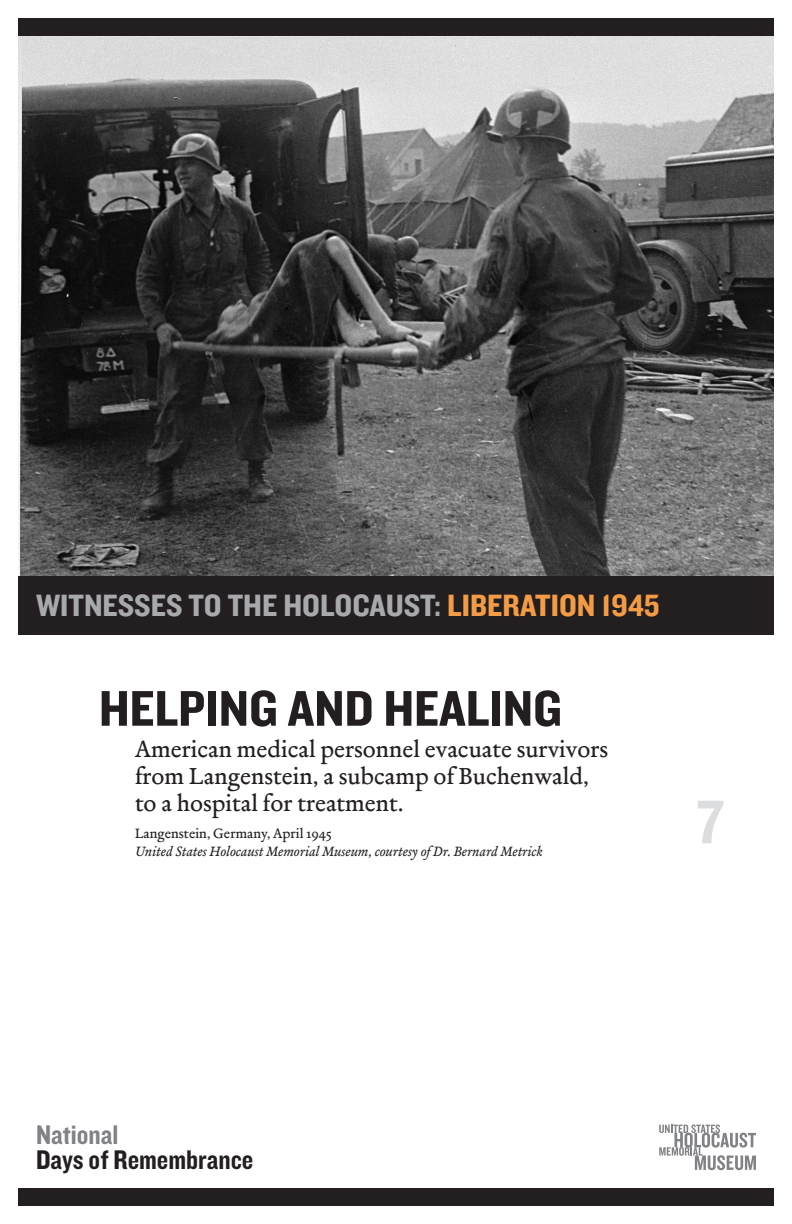
<style>
.page{position:relative;width:792px;height:1224px;background:#fff}
.page>*{position:absolute;margin:0;border:0;box-sizing:border-box;transform-origin:0 0}
.t1{font:64px "Knockout 50 Welterweight";color:#dcdddf}
.t2{font:52px "Knockout 50 Welterweight";color:#231f20;scale:1.07 1}
.t3{font:32px "Knockout 50 Welterweight";color:#a8a9ad;scale:1.07 1}
.t4{font:28px "Knockout 50 Welterweight";color:#231f20}
.t5{font:28px "Knockout 50 Welterweight";color:#808285}
.t6{font:24px/27px "Merlo Roman Osf";color:#231f20}
.t7{font:14px "Merlo Italic Osf";color:#231f20}
.t8{font:14px "Merlo Roman Osf";color:#231f20}
.s1{color:#f39c45}
</style>
<div class="page">
<div style="left:18px;top:1188px;width:756px;height:18px;background:#231f20"></div>
<div style="left:18px;top:18px;width:756px;height:18px;background:#231f20"></div>
<div style="left:18px;top:576px;width:756px;height:59px;background:#231f20"></div>
<svg style="left:659px;top:1124px;width:97px;height:46px"></svg>
<img style="left:18px;top:36px;width:756px;height:540px">
<h3 class="t3" style="left:36px;top:584px;width:584px">WITNESSES TO THE HOLOCAUST: <span class="s1">LIBERATION 1945</span></h3>
<h2 class="t2" style="left:99px;top:674px;width:317px">Helping AND Healin</h2>
<h2 class="t2" style="left:533px;top:674px;width:28px">g</h2>
<p class="t6" style="left:135px;top:737px;width:475px">American medical personnel evacuate survivors from Langenstein, a subcamp of Buchenwald, to a hospital for treatment.</p>
<p class="t8" style="left:135px;top:826px;width:198px">Langenstein, Germany, April 1945</p>
<p class="t7" style="left:135px;top:843px;width:409px">United States Holocaust Memorial Museum, courtesy of Dr. Bernard Metrick</p>
<h1 class="t1" style="left:696px;top:780px;width:30px">7</h1>
<p class="t5" style="left:36px;top:1116px;width:84px">National</p>
<p class="t4" style="left:36px;top:1141px;width:219px">Days of Remembrance</p>
</div>
